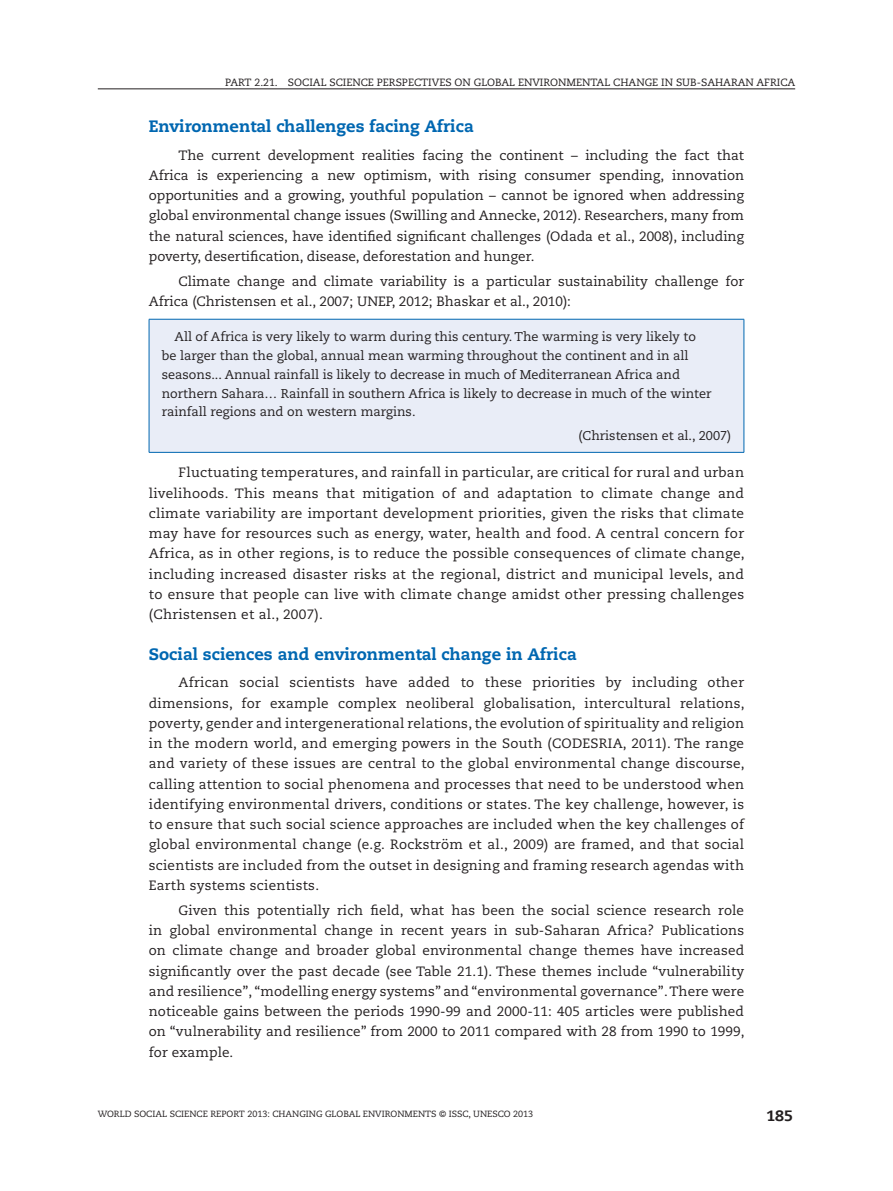
<style>
.page{position:relative;width:893px;height:1191px;background:#fff}
.page>*{position:absolute;margin:0;border:0;box-sizing:border-box;transform-origin:0 0}
.t1{font:800 16.5px "Caecilia";color:#0067b1}
.t2{font:800 15px "Caecilia";color:#231f20}
.t3{font:13.5px/20.2px "Caecilia";color:#231f20;text-align:justify}
.t4{font:12.75px/18.8px "Caecilia";color:#231f20}
.t5{font:10.5px "Caecilia";color:#231f20}
.t6{font:9px "Caecilia";color:#231f20}
</style>
<div class="page">
<hr style="left:98px;top:88px;width:697px;height:1px;background:#231f20">
<div style="left:149px;top:319px;width:595px;height:133px;background:#e9edf7"></div>
<hr style="left:149px;top:319px;width:595px;height:1px;background:#0067b1">
<hr style="left:149px;top:319px;width:1px;height:133px;background:#0067b1">
<hr style="left:744px;top:319px;width:1px;height:133px;background:#0067b1">
<hr style="left:149px;top:452px;width:595px;height:1px;background:#0067b1">
<p class="t5" style="left:225px;top:77px;width:571px">PART 2.21. SOCIAL SCIENCE PERSPECTIVES ON GLOBAL ENVIRONMENTAL CHANGE IN SUB-SAHARAN AFRICA</p>
<p class="t1" style="left:149px;top:116px;width:326px">Environmental challenges facing Africa</p>
<p class="t3" style="left:149px;top:146px;width:597px;text-indent:30px">The current development realities facing the continent – including the fact that Africa is experiencing a new optimism, with rising consumer spending, innovation opportunities and a growing, youthful population – cannot be ignored when addressing global environmental change issues (Swilling and Annecke, 2012). Researchers, many from the natural sciences, have identified significant challenges (Odada et al., 2008), including poverty, desertification, disease, deforestation and hunger.</p>
<p class="t3" style="left:149px;top:272px;width:597px;text-indent:30px">Climate change and climate variability is a particular sustainability challenge for<br>Africa (Christensen et al., 2007; UNEP, 2012; Bhaskar et al., 2010):</p>
<p class="t4" style="left:162px;top:329px;width:551px;text-indent:13px">All of Africa is very likely to warm during this century. The warming is very likely to be larger than the global, annual mean warming throughout the continent and in all seasons... Annual rainfall is likely to decrease in much of Mediterranean Africa and northern Sahara… Rainfall in southern Africa is likely to decrease in much of the winter rainfall regions and on western margins.</p>
<p class="t4" style="left:579px;top:427px;width:154px">(Christensen et al., 2007)</p>
<p class="t3" style="left:149px;top:464px;width:597px;text-indent:30px">Fluctuating temperatures, and rainfall in particular, are critical for rural and urban livelihoods. This means that mitigation of and adaptation to climate change and climate variability are important development priorities, given the risks that climate may have for resources such as energy, water, health and food. A central concern for Africa, as in other regions, is to reduce the possible consequences of climate change, including increased disaster risks at the regional, district and municipal levels, and to ensure that people can live with climate change amidst other pressing challenges (Christensen et al., 2007).</p>
<p class="t1" style="left:149px;top:643px;width:429px">Social sciences and environmental change in Africa</p>
<p class="t3" style="left:149px;top:674px;width:597px;text-indent:30px">African social scientists have added to these priorities by including other dimensions, for example complex neoliberal globalisation, intercultural relations, poverty, gender and intergenerational relations, the evolution of spirituality and religion in the modern world, and emerging powers in the South (CODESRIA, 2011). The range and variety of these issues are central to the global environmental change discourse, calling attention to social phenomena and processes that need to be understood when identifying environmental drivers, conditions or states. The key challenge, however, is to ensure that such social science approaches are included when the key challenges of global environmental change (e.g. Rockström et al., 2009) are framed, and that social scientists are included from the outset in designing and framing research agendas with Earth systems scientists.</p>
<p class="t3" style="left:149px;top:901px;width:597px;text-indent:30px">Given this potentially rich field, what has been the social science research role in global environmental change in recent years in sub-Saharan Africa? Publications on climate change and broader global environmental change themes have increased significantly over the past decade (see Table 21.1). These themes include “vulnerability and resilience”, “modelling energy systems” and “environmental governance”. There were noticeable gains between the periods 1990-99 and 2000-11: 405 articles were published on “vulnerability and resilience” from 2000 to 2011 compared with 28 from 1990 to 1999, for example.</p>
<p class="t6" style="left:98px;top:1109px;width:437px">WORLD SOCIAL SCIENCE REPORT 2013: CHANGING GLOBAL ENVIRONMENTS © ISSC, UNESCO 2013</p>
<p class="t2" style="left:766px;top:1106px;width:28px">185</p>
</div>
